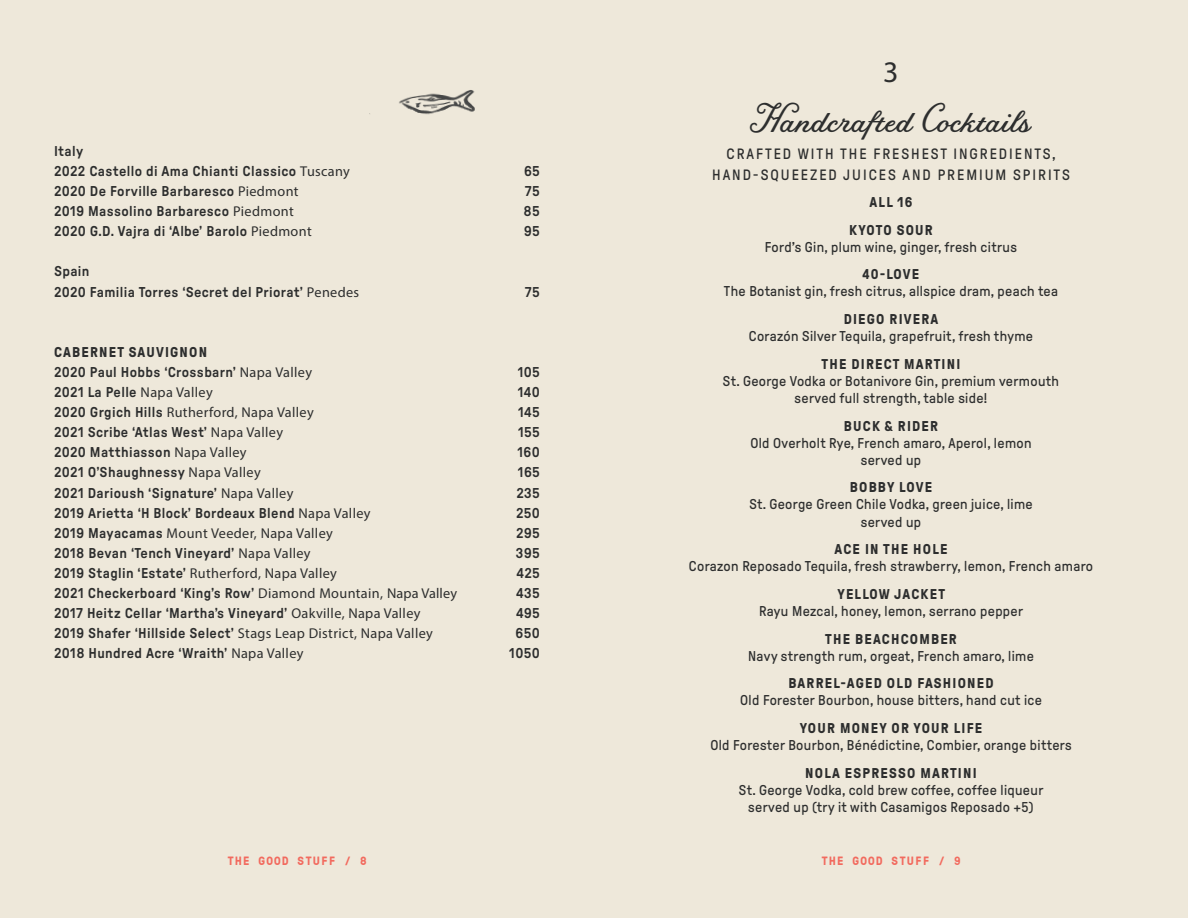
<style>
.page{position:relative;width:1188px;height:918px;background:#eee8da}
.page>*{position:absolute;margin:0;border:0;box-sizing:border-box;transform-origin:0 0}
.t1{font:42px "Tilda Petite";color:#2d2e2e}
.t2{font:30px "Myriad Pro";color:#2d2e2e}
.t3{font:15px/21px "GT Pressura";letter-spacing:.13em;color:#2d2e2e;text-align:center}
.t4{font:500 14.25px/20.1px "GT Pressura";letter-spacing:.025em;color:#2d2e2e}
.t5{font:14.25px/17.1px "GT Pressura";letter-spacing:.025em;color:#2d2e2e;text-align:center}
.t6{font:700 14.25px/27.6px "GT Pressura";letter-spacing:.085em;color:#2d2e2e;text-align:center}
.t7{font:14.25px "Myriad Pro";letter-spacing:.025em;color:#2d2e2e}
.t8{font:700 12px "GT Pressura Mono";letter-spacing:.1em;color:#f26a5e}
.s1{font-family:"Myriad Pro";font-weight:400}
.s2{font-weight:700}
.s3{font-family:"GT Pressura";font-weight:500}
</style>
<div class="page">
<img style="left:358px;top:86px;width:131px;height:40px">
<p class="t4" style="left:54px;top:141px;width:297px">Italy<br>2022 Castello di Ama Chianti Classico <span class="s1">Tuscany</span></p>
<p class="t4" style="left:524px;top:161px;width:17px">65</p>
<p class="t4" style="left:54px;top:181px;width:246px">2020 De Forville Barbaresco <span class="s1">Piedmont</span></p>
<p class="t4" style="left:525px;top:181px;width:17px">75</p>
<p class="t4" style="left:54px;top:201px;width:241px">2019 Massolino Barbaresco <span class="s1">Piedmont</span></p>
<p class="t4" style="left:524px;top:201px;width:18px">85</p>
<p class="t4" style="left:54px;top:221px;width:259px">2020 G.D. Vajra di ‘Albe’ Barolo <span class="s1">Piedmont</span></p>
<p class="t4" style="left:524px;top:221px;width:17px">95</p>
<p class="t4" style="left:54px;top:261px;width:307px">Spain<br>2020 Familia Torres ‘Secret del Priorat’ <span class="s1">Penedes</span></p>
<p class="t4" style="left:525px;top:281px;width:17px">75</p>
<p class="t4" style="left:54px;top:342px;width:260px"><span class="s2">CABERNET SAUVIGNON<br></span>2020 Paul Hobbs ‘Crossbarn’ <span class="s1">Napa Valley</span></p>
<p class="t4" style="left:518px;top:362px;width:24px">105</p>
<p class="t4" style="left:54px;top:382px;width:160px">2021 La Pelle <span class="s1">Napa Valley</span></p>
<p class="t4" style="left:518px;top:382px;width:24px">140</p>
<p class="t7" style="left:54px;top:404px;width:261px"><span class="s3">2020 Grgich Hills</span> Rutherford, Napa Valley</p>
<p class="t4" style="left:518px;top:402px;width:23px">145</p>
<p class="t4" style="left:54px;top:422px;width:231px">2021 Scribe ‘Atlas West’ <span class="s1">Napa Valley</span></p>
<p class="t4" style="left:518px;top:422px;width:23px">155</p>
<p class="t4" style="left:54px;top:442px;width:194px">2020 Matthiasson <span class="s1">Napa Valley</span></p>
<p class="t4" style="left:517px;top:442px;width:24px">160</p>
<p class="t4" style="left:54px;top:462px;width:208px">2021 O’Shaughnessy <span class="s1">Napa Valley</span></p>
<p class="t4" style="left:518px;top:462px;width:24px">165</p>
<p class="t4" style="left:54px;top:482px;width:241px">2021 Darioush ‘Signature’ <span class="s1">Napa Valley</span></p>
<p class="t4" style="left:516px;top:482px;width:25px">235</p>
<p class="t4" style="left:54px;top:502px;width:318px">2019 Arietta ‘H Block’ Bordeaux Blend <span class="s1">Napa Valley</span></p>
<p class="t4" style="left:516px;top:502px;width:26px">250</p>
<p class="t7" style="left:54px;top:524px;width:280px"><span class="s3">2019 Mayacamas</span> Mount Veeder, Napa Valley</p>
<p class="t4" style="left:516px;top:523px;width:26px">295</p>
<p class="t4" style="left:54px;top:543px;width:258px">2018 Bevan ‘Tench Vineyard’ <span class="s1">Napa Valley</span></p>
<p class="t4" style="left:516px;top:543px;width:26px">395</p>
<p class="t7" style="left:54px;top:564px;width:284px"><span class="s3">2019 Staglin ‘Estate’</span> Rutherford, Napa Valley</p>
<p class="t4" style="left:517px;top:563px;width:25px">425</p>
<p class="t4" style="left:54px;top:583px;width:405px">2021 Checkerboard ‘King’s Row’ <span class="s1">Diamond Mountain, Napa Valley</span></p>
<p class="t4" style="left:516px;top:583px;width:25px">435</p>
<p class="t4" style="left:54px;top:603px;width:368px">2017 Heitz Cellar ‘Martha’s Vineyard’ <span class="s1">Oakville, Napa Valley</span></p>
<p class="t4" style="left:516px;top:603px;width:26px">495</p>
<p class="t7" style="left:54px;top:625px;width:380px"><span class="s3">2019 Shafer ‘Hillside Select’</span> Stags Leap District, Napa Valley</p>
<p class="t4" style="left:516px;top:623px;width:26px">650</p>
<p class="t4" style="left:54px;top:643px;width:251px">2018 Hundred Acre ‘Wraith’ <span class="s1">Napa Valley</span></p>
<p class="t4" style="left:509px;top:643px;width:32px">1050</p>
<p class="t8" style="left:227px;top:852px;width:141px">THE GOOD STUFF / 8</p>
<h2 class="t2" style="left:883px;top:54px;width:17px">3</h2>
<h1 class="t1" style="left:751px;top:92px;width:281px">Handcrafted Cocktails</h1>
<p class="t3" style="left:712px;top:143px;width:359px">CRAFTED WITH THE FRESHEST INGREDIENTS,<br>HAND-SQUEEZED JUICES AND PREMIUM SPIRITS</p>
<p class="t6" style="left:849px;top:189px;width:85px">ALL 16<br>KYOTO SOUR</p>
<p class="t5" style="left:765px;top:238px;width:254px">Ford’s Gin, plum wine, ginger, fresh citrus</p>
<p class="t6" style="left:863px;top:261px;width:58px">40-LOVE</p>
<p class="t5" style="left:724px;top:283px;width:336px">The Botanist gin, fresh citrus, allspice dram, peach tea</p>
<p class="t6" style="left:844px;top:306px;width:96px">DIEGO RIVERA</p>
<p class="t5" style="left:749px;top:328px;width:286px">Corazón Silver Tequila, grapefruit, fresh thyme</p>
<p class="t6" style="left:822px;top:350px;width:140px">THE DIRECT MARTINI</p>
<p class="t5" style="left:723px;top:373px;width:338px">St. George Vodka or Botanivore Gin, premium vermouth served full strength, table side!</p>
<p class="t6" style="left:844px;top:412px;width:96px">BUCK &amp; RIDER</p>
<p class="t5" style="left:750px;top:434px;width:283px">Old Overholt Rye, French amaro, Aperol, lemon served up</p>
<p class="t6" style="left:850px;top:474px;width:84px">BOBBY LOVE</p>
<p class="t5" style="left:749px;top:496px;width:285px">St. George Green Chile Vodka, green juice, lime served up</p>
<p class="t6" style="left:835px;top:536px;width:114px">ACE IN THE HOLE</p>
<p class="t5" style="left:689px;top:558px;width:406px">Corazon Reposado Tequila, fresh strawberry, lemon, French amaro</p>
<p class="t6" style="left:837px;top:580px;width:109px">YELLOW JACKET</p>
<p class="t5" style="left:759px;top:603px;width:266px">Rayu Mezcal, honey, lemon, serrano pepper</p>
<p class="t6" style="left:825px;top:625px;width:133px">THE BEACHCOMBER</p>
<p class="t5" style="left:748px;top:647px;width:287px">Navy strength rum, orgeat, French amaro, lime</p>
<p class="t6" style="left:788px;top:670px;width:207px">BARREL-AGED OLD FASHIONED</p>
<p class="t5" style="left:740px;top:692px;width:303px">Old Forester Bourbon, house bitters, hand cut ice</p>
<p class="t6" style="left:800px;top:714px;width:184px">YOUR MONEY OR YOUR LIFE</p>
<p class="t5" style="left:710px;top:737px;width:363px">Old Forester Bourbon, Bénédictine, Combier, orange bitters</p>
<p class="t6" style="left:805px;top:759px;width:173px">NOLA ESPRESSO MARTINI</p>
<p class="t5" style="left:739px;top:781px;width:306px">St. George Vodka, cold brew coffee, coffee liqueur served up (try it with Casamigos Reposado +5)</p>
<p class="t8" style="left:821px;top:852px;width:141px">THE GOOD STUFF / 9</p>
</div>
